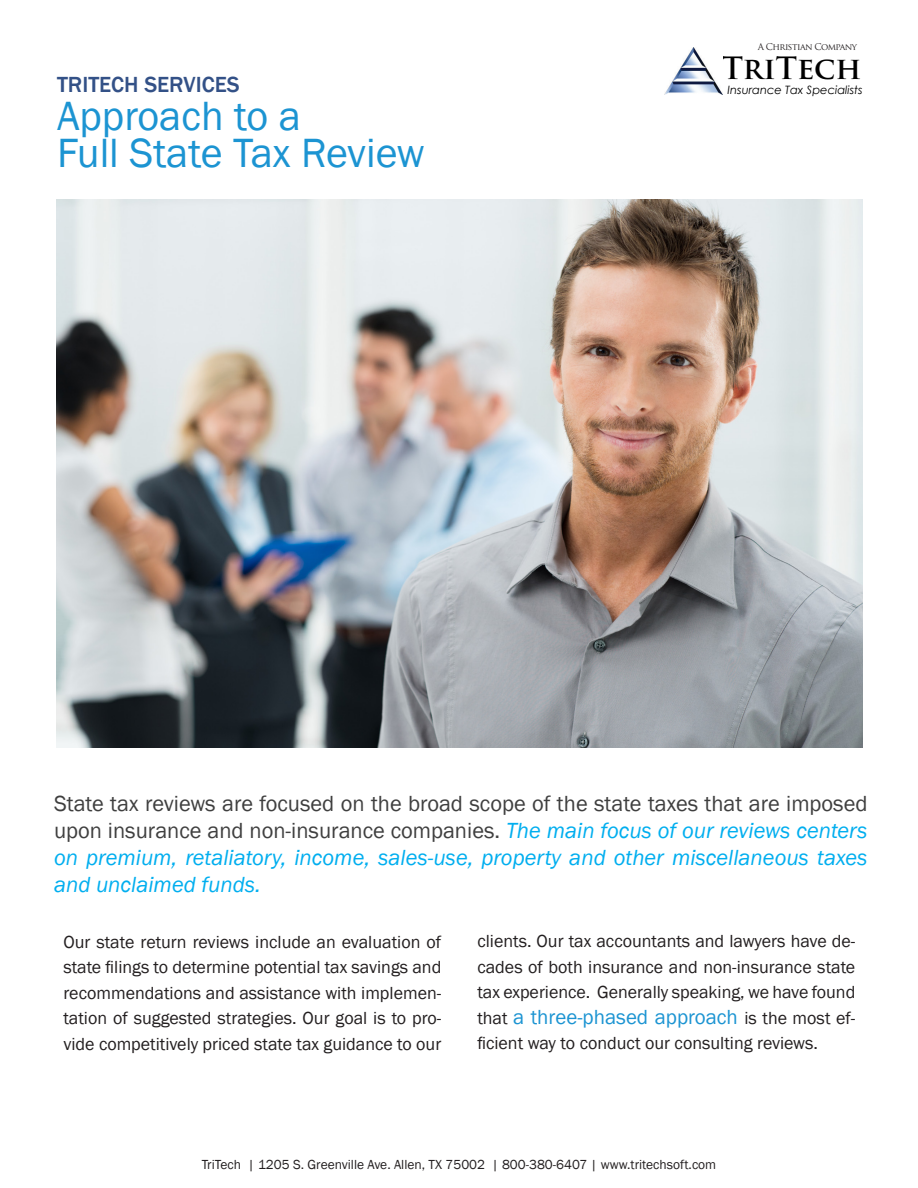
<style>
.page{position:relative;width:918px;height:1188px;background:#fff}
.page>*{position:absolute;margin:0;border:0;box-sizing:border-box;transform-origin:0 0}
.Title1sub{font:42px "Franklin Gothic";color:#1c94d2}
.t1{font:700 30px "Trajan Pro";color:#000}
.t2{font:italic 22.5px/27px "Franklin Gothic";color:#00aeef;text-align:justify}
.Title1sub-2{font:500 22.5px "Franklin Gothic";color:#335187}
.Topic_Body{font:21px "Franklin Gothic";color:#1c94d2}
.Topic_Body-2{font:18px/25.5px "Franklin Gothic";color:#231f20;text-align:justify}
.t3{font:13.5px "Franklin Gothic";color:#231f20}
.t4{font:italic 11.55px "Century Gothic";color:#000}
.t5{font:9px "Trajan Pro";letter-spacing:-.06em;color:#231f20}
.s1{font-style:normal;color:#3f3f3f}
.s2{font-size:18px;color:#231f20}
</style>
<div class="page">
<img style="left:664px;top:47px;width:59px;height:47px">
<img style="left:57px;top:200px;width:806px;height:548px">
<p class="Title1sub-2" style="left:57px;top:71px;width:184px">TRITECH SERVICES</p>
<p class="Title1sub" style="left:57px;top:90px;width:246px">Approach to a</p>
<p class="Title1sub" style="left:57px;top:127px;width:369px">Full State Tax Review</p>
<p class="t5" style="left:758px;top:41px;width:101px">A Christian Company</p>
<h2 class="t1" style="left:722px;top:50px;width:141px">TriTech</h2>
<p class="t4" style="left:728px;top:82px;width:137px">Insurance Tax Specialists</p>
<p class="t2" style="left:54px;top:790px;width:815px"><span class="s1">State tax reviews are focused on the broad scope of the state taxes that are imposed upon insurance and non-insurance companies.</span> The main focus of our reviews centers on premium, retaliatory, income, sales-use, property and other miscellaneous taxes and unclaimed funds.</p>
<p class="Topic_Body-2" style="left:63px;top:929px;width:380px">Our state return reviews include an evaluation of state filings to determine potential tax savings and recommendations and assistance with implemen&shy;tation of suggested strategies. Our goal is to pro&shy;vide competitively priced state tax guidance to our</p>
<p class="Topic_Body-2" style="left:477px;top:929px;width:380px">clients. Our tax accountants and lawyers have de&shy;cades of both insurance and non-insurance state tax experience. Generally speaking, we have found</p>
<p class="Topic_Body" style="left:477px;top:1004px;width:379px"><span class="s2">that</span> a three-phased approach <span class="s2">is the most ef-</span></p>
<p class="Topic_Body-2" style="left:477px;top:1031px;width:342px">ficient way to conduct our consulting reviews.</p>
<p class="t3" style="left:202px;top:1156px;width:516px">TriTech | 1205 S. Greenville Ave. Allen, TX 75002 | 800-380-6407 | www.tritechsoft.com</p>
</div>
